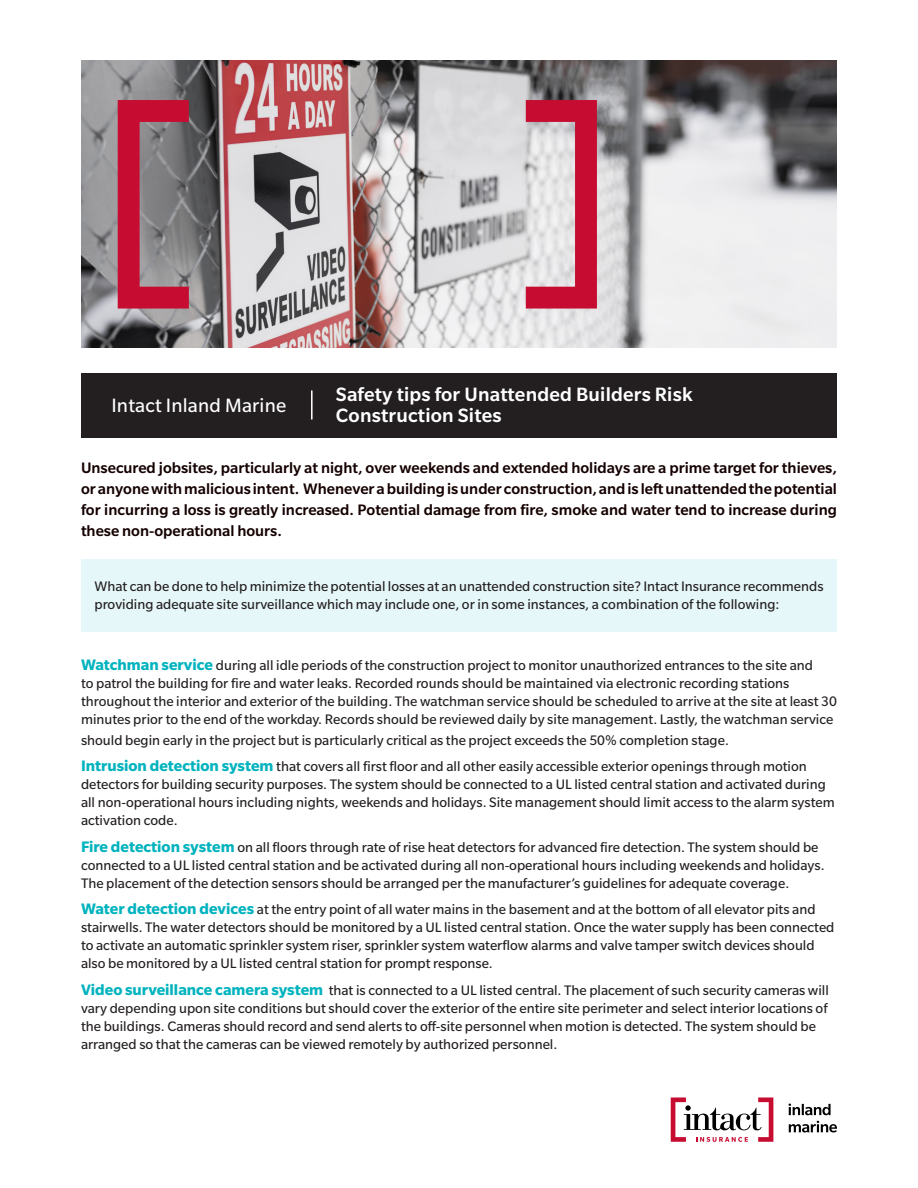
<style>
.page{position:relative;width:918px;height:1188px;background:#fff}
.page>*{position:absolute;margin:0;border:0;box-sizing:border-box;transform-origin:0 0}
.header__business_nam{font:500 21px/21px "Slate Std";letter-spacing:.01em;color:#fff}
.header__business_nam-2{font:21px "Slate Std";letter-spacing:.01em;color:#fff}
.introduction{font:500 16.5px/21px "Slate Std";color:#150000;text-align:justify}
.headline_1{font:15px/18px "Slate Std";color:#231f20}
.sub_introduction{font:15px/18px "Slate Std";color:#231f20}
.s1{font-weight:700;font-size:16.5px;color:#00b3be}
</style>
<div class="page">
<svg style="left:671px;top:1097px;width:102px;height:45px"></svg>
<svg style="left:789px;top:1104px;width:42px;height:11px"></svg>
<svg style="left:789px;top:1121px;width:48px;height:12px"></svg>
<div style="left:81px;top:373px;width:756px;height:64px;background:#231f20"></div>
<hr style="left:311px;top:391px;width:2px;height:28px;background:#fff">
<img style="left:81px;top:61px;width:755px;height:287px">
<div style="left:81px;top:559px;width:756px;height:73px;background:#e6f7f9"></div>
<svg style="left:118px;top:100px;width:71px;height:209px;background:#a14e5f"></svg>
<svg style="left:526px;top:100px;width:71px;height:209px;background:#d58091"></svg>
<p class="header__business_nam-2" style="left:111px;top:394px;width:176px">Intact Inland Marine</p>
<p class="header__business_nam" style="left:336px;top:384px;width:358px">Safety tips for Unattended Builders Risk<br>Construction Sites</p>
<p class="introduction" style="left:81px;top:457px;width:758px">Unsecured jobsites, particularly at night, over weekends and extended holidays are a prime target for thieves, or anyone with malicious intent. Whenever a building is under construction, and is left unattended the potential for incurring a loss is greatly increased. Potential damage from fire, smoke and water tend to increase during these non-operational hours.</p>
<p class="sub_introduction" style="left:94px;top:577px;width:731px">What can be done to help minimize the potential losses at an unattended construction site? Intact Insurance recommends providing adequate site surveillance which may include one, or in some instances, a combination of the following:</p>
<p class="headline_1" style="left:81px;top:656px;width:757px"><span class="s1">Watchman service</span> during all idle periods of the construction project to monitor unauthorized entrances to the site and<br>to patrol the building for fire and water leaks. Recorded rounds should be maintained via electronic recording stations throughout the interior and exterior of the building. The watchman service should be scheduled to arrive at the site at least 30 minutes prior to the end of the workday. Records should be reviewed daily by site management. Lastly, the watchman service</p>
<p class="headline_1" style="left:81px;top:731px;width:649px">should begin early in the project but is particularly critical as the project exceeds the 50% completion stage.</p>
<p class="headline_1" style="left:81px;top:757px;width:755px"><span class="s1">Intrusion detection system</span> that covers all first floor and all other easily accessible exterior openings through motion detectors for building security purposes. The system should be connected to a UL listed central station and activated during all non-operational hours including nights, weekends and holidays. Site management should limit access to the alarm system activation code.</p>
<p class="headline_1" style="left:81px;top:838px;width:745px"><span class="s1">Fire detection system</span> on all floors through rate of rise heat detectors for advanced fire detection. The system should be connected to a UL listed central station and be activated during all non-operational hours including weekends and holidays.<br>The placement of the detection sensors should be arranged per the manufacturer’s guidelines for adequate coverage.</p>
<p class="headline_1" style="left:81px;top:900px;width:755px"><span class="s1">Water detection devices</span> at the entry point of all water mains in the basement and at the bottom of all elevator pits and stairwells. The water detectors should be monitored by a UL listed central station. Once the water supply has been connected to activate an automatic sprinkler system riser, sprinkler system waterflow alarms and valve tamper switch devices should also be monitored by a UL listed central station for prompt response.</p>
<p class="headline_1" style="left:81px;top:981px;width:749px"><span class="s1">Video surveillance camera system</span> that is connected to a UL listed central. The placement of such security cameras will vary depending upon site conditions but should cover the exterior of the entire site perimeter and select interior locations of the buildings. Cameras should record and send alerts to off-site personnel when motion is detected. The system should be arranged so that the cameras can be viewed remotely by authorized personnel.</p>
</div>
